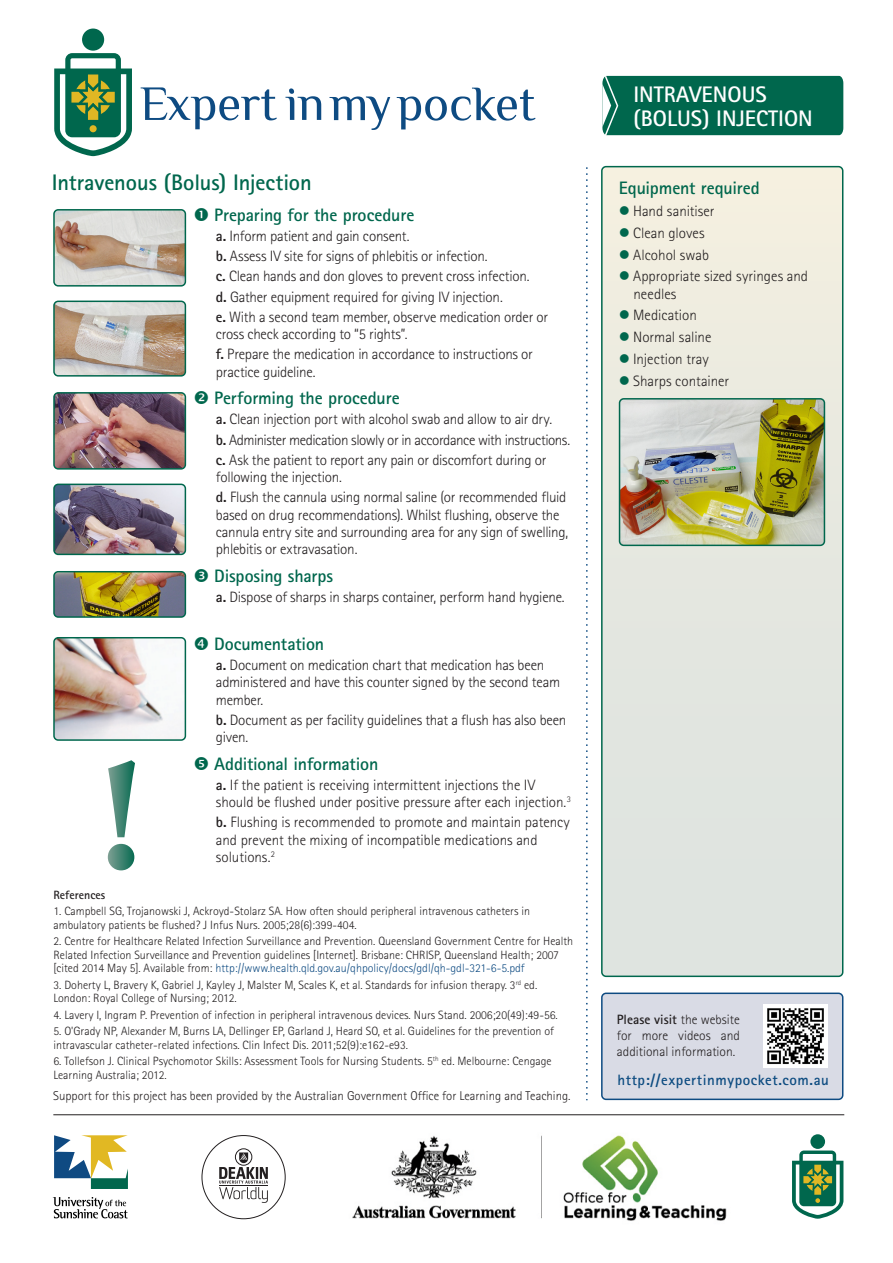
<style>
.page{position:relative;width:893px;height:1263px;background:#fff}
.page>*{position:absolute;margin:0;border:0;box-sizing:border-box;transform-origin:0 0}
.t1{font:700 22.5px "AT Rotis Sans Serif";letter-spacing:-.005em;color:#00674d}
.t2{font:700 22.5px/24px "AT Rotis Sans Serif";color:#fff}
.t3{font:700 18px "AT Rotis Sans Serif";letter-spacing:-.005em;color:#00674d}
.t4{font:300 15px/17.2px "AT Rotis Sans Serif";letter-spacing:-.015em;color:#231f20}
.t5{font:700 15px "AT Rotis Sans Serif";letter-spacing:.04em;color:#0d4c81}
.t6{font:300 13.5px/16.2px "AT Rotis Sans Serif";color:#231f20;text-align:justify}
.t7{font:300 12.75px "AT Rotis Sans Serif";color:#231f20}
.t8{font:300 12px/13.5px "AT Rotis Sans Serif";color:#231f20}
.t9{font:700 12px "AT Rotis Sans Serif";color:#231f20}
.s1{font-weight:700}
.s2{color:#0e4b82}
.s3{color:#00674d}
</style>
<div class="page">
<svg style="left:329px;top:96px;width:61px;height:34px"></svg>
<svg style="left:397px;top:88px;width:138px;height:41px"></svg>
<div style="left:82px;top:29px;width:22px;height:22px;background:#00674d;border-radius:50%"></div>
<svg style="left:54px;top:53px;width:78px;height:103px"></svg>
<div style="left:90px;top:125px;width:7px;height:7px;background:#e0b724;border-radius:50%"></div>
<svg style="left:141px;top:87px;width:136px;height:42px"></svg>
<svg style="left:285px;top:88px;width:36px;height:32px"></svg>
<div style="left:235px;top:1148px;width:17px;height:17px;border:1px solid #231f20;border-radius:50%"></div>
<svg style="left:219px;top:1152px;width:49px;height:51px"></svg>
<hr style="left:219px;top:1185px;width:49px;height:1px;background:#231f20">
<svg style="left:54px;top:1135px;width:74px;height:54px"></svg>
<svg style="left:53px;top:1197px;width:75px;height:21px"></svg>
<img style="left:327px;top:1115px;width:424px;height:106px">
<div style="left:810px;top:1134px;width:15px;height:15px;background:#00674d;border-radius:50%"></div>
<svg style="left:792px;top:1150px;width:51px;height:69px"></svg>
<svg style="left:604px;top:167px;width:239px;height:809px;background:#e6e8df"></svg>
<div style="left:601px;top:166px;width:242px;height:811px;border:2px solid #00674d;border-radius:4px"></div>
<img style="left:56px;top:212px;width:127px;height:72px">
<div style="left:53px;top:209px;width:133px;height:78px;border:2px solid #00674d;border-radius:4px"></div>
<img style="left:56px;top:301px;width:129px;height:73px">
<div style="left:53px;top:301px;width:133px;height:76px;border:2px solid #00674d;border-radius:4px"></div>
<img style="left:56px;top:395px;width:127px;height:72px">
<div style="left:53px;top:392px;width:133px;height:78px;border:2px solid #00674d;border-radius:4px"></div>
<img style="left:56px;top:484px;width:129px;height:68px">
<div style="left:53px;top:484px;width:133px;height:71px;border:2px solid #00674d;border-radius:4px"></div>
<img style="left:55px;top:639px;width:129px;height:100px">
<div style="left:53px;top:637px;width:133px;height:104px;border:1px solid #00674d;border-radius:4px"></div>
<img style="left:55px;top:573px;width:129px;height:43px">
<div style="left:53px;top:571px;width:133px;height:47px;border:1px solid #00674d;border-radius:4px"></div>
<div style="left:602px;top:75px;width:241px;height:61px;background:#00674d"></div>
<div style="left:602px;top:993px;width:241px;height:106px;background:#d9dbe5;border-radius:4px"></div>
<div style="left:601px;top:992px;width:242px;height:108px;border:2px solid #0e4b82;border-radius:4px"></div>
<img style="left:764px;top:1004px;width:63px;height:64px">
<svg style="left:108px;top:760px;width:27px;height:110px"></svg>
<svg style="left:586px;top:167px;width:2px;height:933px"></svg>
<hr style="left:53px;top:1114px;width:791px;height:1px;background:#231f20">
<img style="left:619px;top:399px;width:203px;height:146px">
<div style="left:619px;top:398px;width:206px;height:148px;border:2px solid #00674d;border-radius:4px"></div>
<h1 class="t1" style="left:52px;top:168px;width:261px">Intravenous (Bolus) Injection</h1>
<p class="t3" style="left:214px;top:203px;width:202px">Preparing for the procedure</p>
<p class="t4" style="left:216px;top:226px;width:334px;line-height:20.2px"><span class="s1">a.</span> Inform patient and gain consent.<br><span class="s1">b.</span> Assess IV site for signs of phlebitis or infection.<br><span class="s1">c.</span> Clean hands and don gloves to prevent cross infection.<br><span class="s1">d.</span> Gather equipment required for giving IV injection.<br><span class="s1">e.</span> With a second team member, observe medication order or</p>
<p class="t4" style="left:216px;top:324px;width:319px;line-height:20.2px">cross check according to “5 rights”.<br><span class="s1">f.</span> Prepare the medication in accordance to instructions or</p>
<p class="t4" style="left:216px;top:363px;width:101px">practice guideline.</p>
<p class="t3" style="left:214px;top:387px;width:187px">Performing the procedure</p>
<p class="t4" style="left:216px;top:409px;width:356px;line-height:20.2px"><span class="s1">a.</span> Clean injection port with alcohol swab and allow to air dry.<br><span class="s1">b.</span> Administer medication slowly or in accordance with instructions. <span class="s1">c.</span> Ask the patient to report any pain or discomfort during or</p>
<p class="t4" style="left:216px;top:467px;width:352px;line-height:20.2px">following the injection.<br><span class="s1">d.</span> Flush the cannula using normal saline (or recommended fluid</p>
<p class="t4" style="left:216px;top:506px;width:354px">based on drug recommendations). Whilst flushing, observe the cannula entry site and surrounding area for any sign of swelling, phlebitis or extravasation.</p>
<p class="t3" style="left:214px;top:564px;width:120px">Disposing sharps</p>
<p class="t4" style="left:216px;top:588px;width:350px"><span class="s1">a.</span> Dispose of sharps in sharps container, perform hand hygiene.</p>
<p class="t3" style="left:214px;top:632px;width:111px">Documentation</p>
<p class="t4" style="left:216px;top:656px;width:346px"><span class="s1">a.</span> Document on medication chart that medication has been administered and have this counter signed by the second team member.</p>
<p class="t4" style="left:216px;top:711px;width:352px"><span class="s1">b.</span> Document as per facility guidelines that a flush has also been given.</p>
<p class="t3" style="left:214px;top:752px;width:166px">Additional information</p>
<p class="t4" style="left:216px;top:776px;width:356px"><span class="s1">a.</span> If the patient is receiving intermittent injections the IV should be flushed under positive pressure after each injection.<sup>3</sup></p>
<p class="t4" style="left:216px;top:814px;width:356px"><span class="s1">b.</span> Flushing is recommended to promote and maintain patency and prevent the mixing of incompatible medications and solutions.<sup>2</sup></p>
<p class="t9" style="left:53px;top:887px;width:53px">References</p>
<p class="t8" style="left:53px;top:905px;width:478px">1. Campbell SG, Trojanowski J, Ackroyd-Stolarz SA. How often should peripheral intravenous catheters in ambulatory patients be flushed? J Infus Nurs. 2005;28(6):399-404.</p>
<p class="t8" style="left:53px;top:935px;width:521px">2. Centre for Healthcare Related Infection Surveillance and Prevention. Queensland Government Centre for Health<br>Related Infection Surveillance and Prevention guidelines [Internet]. Brisbane: CHRISP, Queensland Health; 2007 [cited 2014 May 5]. Available from: <span class="s2">http://www.health.qld.gov.au/qhpolicy/docs/gdl/qh-gdl-321-6-5.pdf</span></p>
<p class="t8" style="left:53px;top:978px;width:485px">3. Doherty L, Bravery K, Gabriel J, Kayley J, Malster M, Scales K, et al. Standards for infusion therapy. 3<sup>rd</sup> ed.<br>London: Royal College of Nursing; 2012.</p>
<p class="t8" style="left:53px;top:1008px;width:506px">4. Lavery I, Ingram P. Prevention of infection in peripheral intravenous devices. Nurs Stand. 2006;20(49):49-56.</p>
<p class="t8" style="left:53px;top:1025px;width:502px">5. O'Grady NP, Alexander M, Burns LA, Dellinger EP, Garland J, Heard SO, et al. Guidelines for the prevention of intravascular catheter-related infections. Clin Infect Dis. 2011;52(9):e162-e93.</p>
<p class="t8" style="left:53px;top:1055px;width:500px">6. Tollefson J. Clinical Psychomotor Skills: Assessment Tools for Nursing Students. 5<sup>th</sup> ed. Melbourne: Cengage<br>Learning Australia; 2012.</p>
<p class="t7" style="left:53px;top:1088px;width:519px">Support for this project has been provided by the Australian Government Office for Learning and Teaching.</p>
<h1 class="t2" style="left:633px;top:82px;width:181px">INTRAVENOUS (BOLUS) INJECTION</h1>
<p class="t3" style="left:619px;top:177px;width:142px">Equipment required</p>
<p class="t4" style="left:619px;top:202px;width:97px"><span class="s3">●</span> Hand sanitiser</p>
<p class="t4" style="left:619px;top:224px;width:87px"><span class="s3">●</span> Clean gloves</p>
<p class="t4" style="left:619px;top:246px;width:92px"><span class="s3">●</span> Alcohol swab</p>
<p class="t4" style="left:633px;top:268px;width:176px;text-indent:-14px"><span class="s3">●</span> Appropriate sized syringes and needles</p>
<p class="t4" style="left:619px;top:307px;width:79px"><span class="s3">●</span> Medication</p>
<p class="t4" style="left:619px;top:328px;width:94px"><span class="s3">●</span> Normal saline</p>
<p class="t4" style="left:619px;top:350px;width:91px"><span class="s3">●</span> Injection tray</p>
<p class="t4" style="left:619px;top:372px;width:112px"><span class="s3">●</span> Sharps container</p>
<p class="t6" style="left:617px;top:1011px;width:125px"><span class="s1">Please visit</span> the website for more videos and additional information.</p>
<p class="t5" style="left:617px;top:1071px;width:213px">http://expertinmypocket.com.au</p>
</div>
